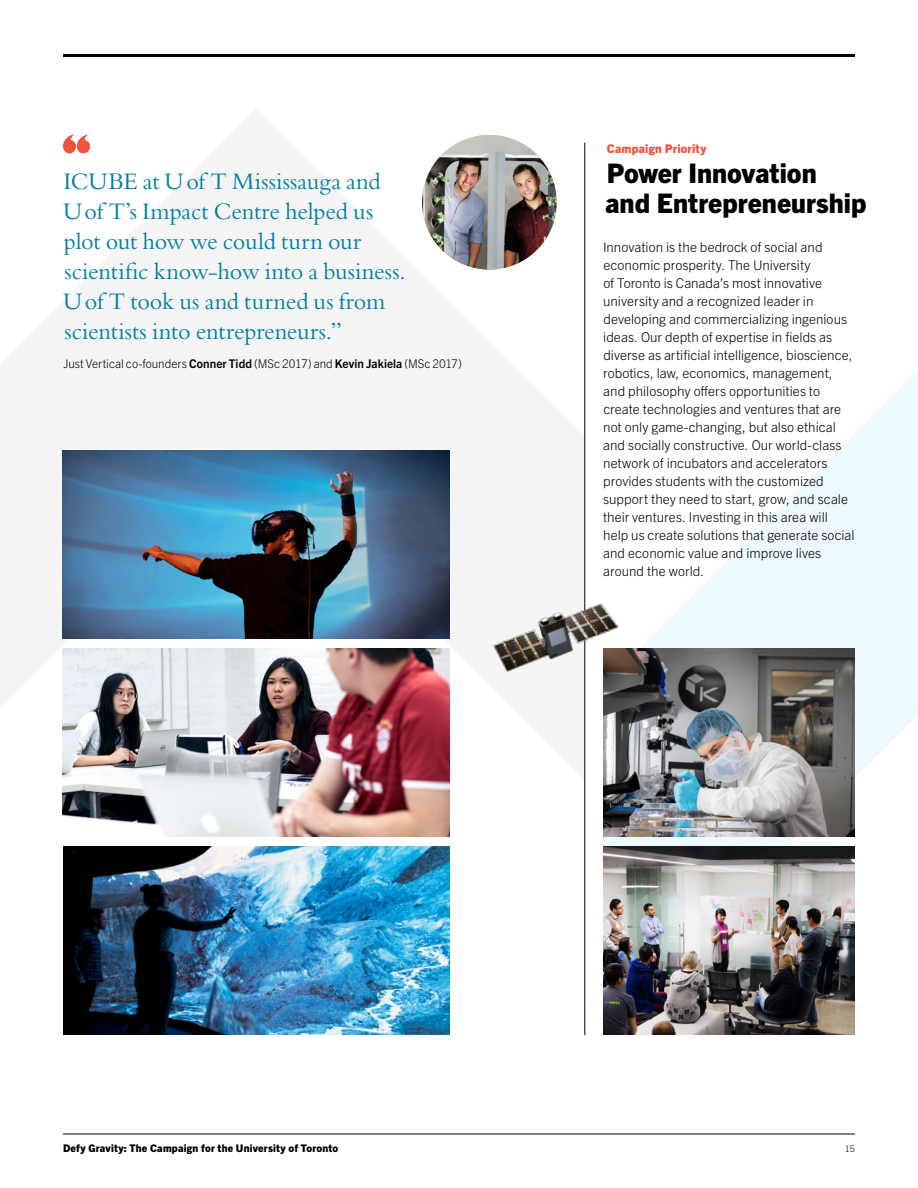
<style>
.page{position:relative;width:918px;height:1188px;background:#fff}
.page>*{position:absolute;margin:0;border:0;box-sizing:border-box;transform-origin:0 0}
.t1{font:800 27px/30px "Trade Gothic Next LT Pro";color:#000}
.t2{font:24.75px/30px "Bembo Std";letter-spacing:-.005em;color:#007fa4}
.t3{font:300 13.5px/18px "Trade Gothic Next LT Pro";color:#000}
.t4{font:300 12px "Trade Gothic Next LT Pro";color:#000}
.t5{font:800 12px "Trade Gothic Next LT Pro";letter-spacing:.02em;color:#f0533f}
.t6{font:800 10.5px "Trade Gothic Next LT Pro";letter-spacing:.025em;color:#000}
.t7{font:300 9px "Trade Gothic Next LT Pro";color:#000}
.s1{font-weight:700}
</style>
<div class="page">
<svg style="left:603px;top:371px;width:315px;height:475px"></svg>
<img style="left:603px;top:648px;width:252px;height:189px">
<img style="left:603px;top:846px;width:252px;height:189px">
<img style="left:63px;top:450px;width:387px;height:189px">
<img style="left:63px;top:648px;width:387px;height:189px">
<img style="left:63px;top:846px;width:387px;height:189px">
<img style="left:422px;top:135px;width:135px;height:135px;border-radius:67px">
<hr style="left:585px;top:143px;width:1px;height:892px;background:#000">
<hr style="left:63px;top:54px;width:792px;height:3px;background:#000">
<hr style="left:63px;top:1134px;width:792px;height:1px;background:#000">
<img style="left:492px;top:584px;width:153px;height:109px">
<svg style="left:63px;top:135px;width:27px;height:18px"></svg>
<h2 class="t2" style="left:63px;top:166px;width:344px">ICUBE at U of T Mississauga and<br>U of T’s Impact Centre helped us plot out how we could turn our scientific know-how into a business.<br>U of T took us and turned us from scientists into entrepreneurs.”</h2>
<p class="t4" style="left:63px;top:355px;width:400px">Just Vertical co-founders <span class="s1">Conner Tidd</span> (MSc 2017) and <span class="s1">Kevin Jakiela</span> (MSc 2017)</p>
<p class="t5" style="left:607px;top:140px;width:101px">Campaign Priority</p>
<h1 class="t1" style="left:606px;top:156px;width:263px">Power Innovation and Entrepreneurship</h1>
<p class="t3" style="left:603px;top:237px;width:253px">Innovation is the bedrock of social and economic prosperity. The University<br>of Toronto is Canada’s most innovative university and a recognized leader in developing and commercializing ingenious ideas. Our depth of expertise in fields as diverse as artificial intelligence, bioscience, robotics, law, economics, management, and philosophy offers opportunities to create technologies and ventures that are not only game-changing, but also ethical and socially constructive. Our world-class network of incubators and accelerators provides students with the customized support they need to start, grow, and scale their ventures. Investing in this area will help us create solutions that generate social and economic value and improve lives around the world.</p>
<p class="t6" style="left:63px;top:1141px;width:277px">Defy Gravity: The Campaign for the University of Toronto</p>
<p class="t7" style="left:845px;top:1142px;width:12px">15</p>
</div>
